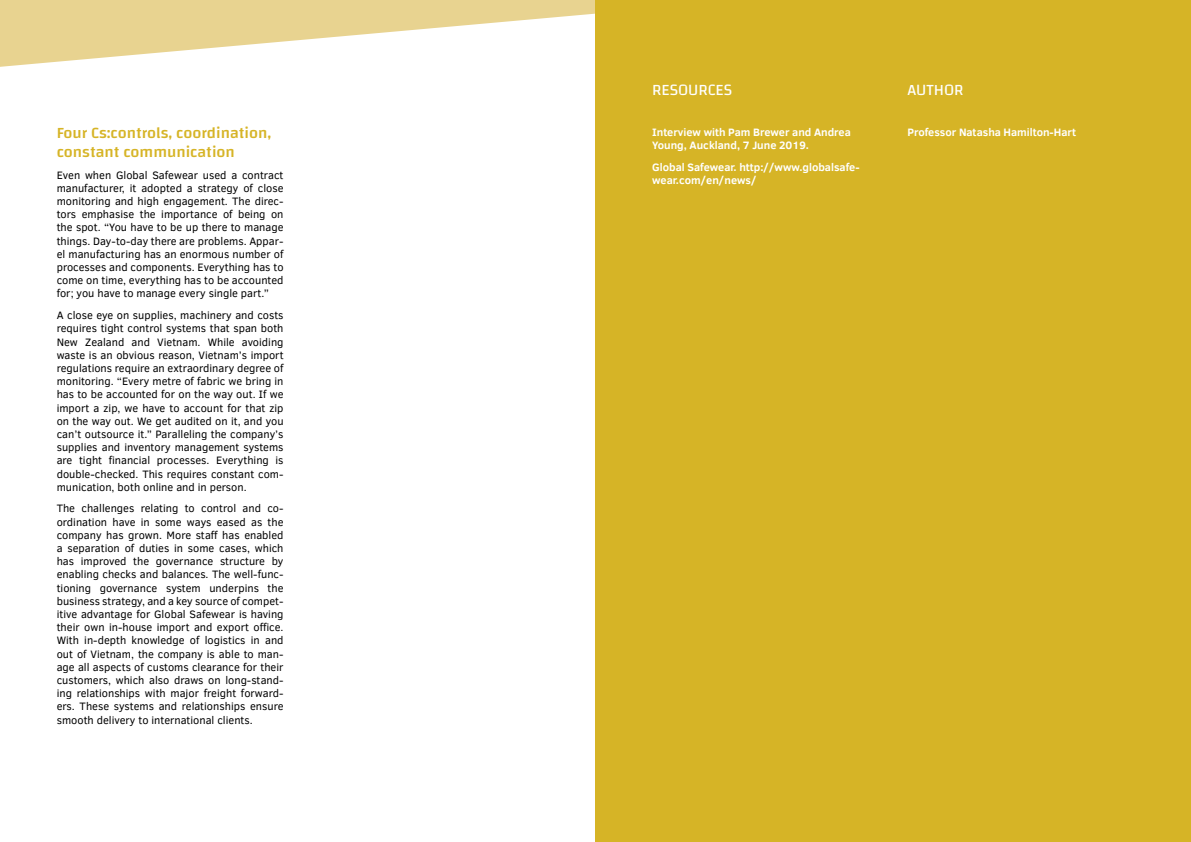
<style>
.page{position:relative;width:1191px;height:842px;background:#fff}
.page>*{position:absolute;margin:0;border:0;box-sizing:border-box;transform-origin:0 0}
.t1{font:500 16px/19.2px "Changa";color:#d6b426}
.t2{font:16px "Changa";color:#fff}
.t3{font:11px/13.2px "Clear Sans";color:#000;text-align:justify}
.t4{font:700 11px/13.2px "Clear Sans";color:#fff}
</style>
<div class="page">
<svg style="left:0;top:0;width:595px;height:67px;fill:#e8d390"></svg>
<div style="left:595px;top:0;width:596px;height:842px;background:#d6b426"></div>
<h1 class="t1" style="left:57px;top:123px;width:216px">Four Cs:controls, coordination, constant communication</h1>
<p class="t3" style="left:57px;top:168px;width:228px">Even when Global Safewear used a contract manufacturer, it adopted a strategy of close monitoring and high engagement. The direc&shy;tors emphasise the importance of being on the spot. “You have to be up there to manage things. Day-to-day there are problems. Appar&shy;el manufacturing has an enormous number of processes and components. Everything has to come on time, everything has to be accounted for; you have to manage every single part.”</p>
<p class="t3" style="left:57px;top:309px;width:228px">A close eye on supplies, machinery and costs requires tight control systems that span both New Zealand and Vietnam. While avoiding waste is an obvious reason, Vietnam’s import regulations require an extraordinary degree of monitoring. “Every metre of fabric we bring in has to be accounted for on the way out. If we import a zip, we have to account for that zip on the way out. We get audited on it, and you can’t outsource it.” Paralleling the company’s supplies and inventory management systems are tight financial processes. Everything is double-checked. This requires constant com&shy;munication, both online and in person.</p>
<p class="t3" style="left:57px;top:502px;width:228px">The challenges relating to control and co&shy;ordination have in some ways eased as the company has grown. More staff has enabled a separation of duties in some cases, which has improved the governance structure by enabling checks and balances. The well-func&shy;tioning governance system underpins the business strategy, and a key source of compet&shy;itive advantage for Global Safewear is having their own in-house import and export office.<br>With in-depth knowledge of logistics in and out of Vietnam, the company is able to man&shy;age all aspects of customs clearance for their customers, which also draws on long-stand&shy;ing relationships with major freight forward&shy;ers. These systems and relationships ensure smooth delivery to international clients.</p>
<h1 class="t2" style="left:652px;top:80px;width:81px">RESOURCES</h1>
<p class="t4" style="left:652px;top:125px;width:200px">Interview with Pam Brewer and Andrea<br>Young, Auckland, 7 June 2019.</p>
<p class="t4" style="left:652px;top:160px;width:209px">Global Safewear. http://www.globalsafe&shy;wear.com/en/news/</p>
<h1 class="t2" style="left:907px;top:80px;width:58px">AUTHOR</h1>
<p class="t4" style="left:907px;top:125px;width:170px">Professor Natasha Hamilton-Hart</p>
</div>
